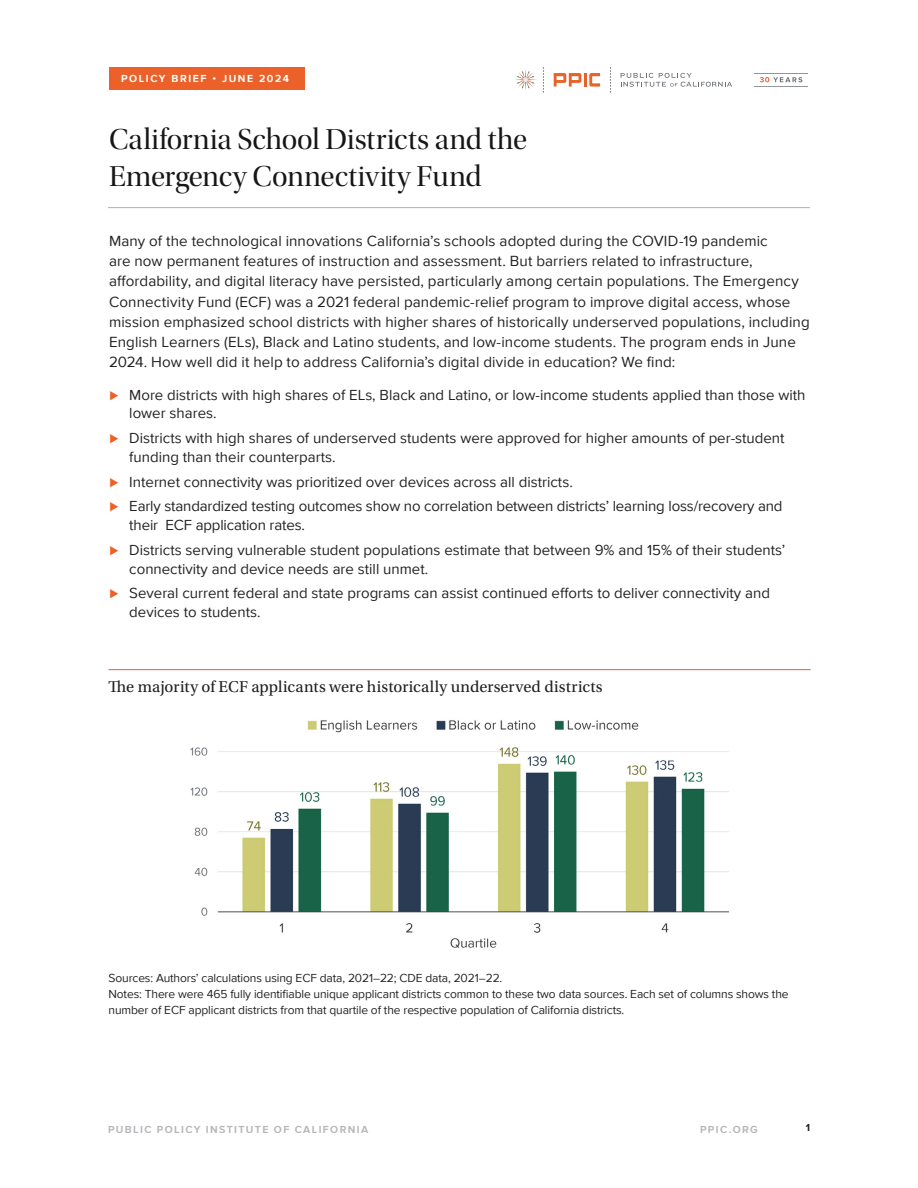
<style>
.page{position:relative;width:918px;height:1188px;background:#fff}
.page>*{position:absolute;margin:0;border:0;box-sizing:border-box;transform-origin:0 0}
.t1{font:30px/37.5px "Utopia Std Disp";color:#171515}
.H_Figure{font:16.5px "Utopia Std";letter-spacing:.005em;color:#231f20}
.gx{font:15.15px/20.2px "Proxima Nova";letter-spacing:.005em;color:#231f20}
.t2{font:15px/18.8px "Proxima Nova";color:#231f20}
.Source_Figure{font:12px/15.8px "Proxima Nova";letter-spacing:-.01em;color:#231f20}
.t3{font:700 10.5px "Proxima Nova";letter-spacing:.13em;color:#6c7075}
.Date_Header{font:700 10.5px "Proxima Nova";letter-spacing:.15em;color:#fff}
.t4{font:700 10.5px "Proxima Nova";color:#231f20}
.s1{font-weight:500;font-style:italic;color:#eb6129}
</style>
<div class="page">
<hr style="left:108px;top:207px;width:702px;height:1px;background:#aeb0b3">
<svg style="left:621px;top:73px;width:111px;height:14px"></svg>
<svg style="left:515px;top:69px;width:22px;height:22px"></svg>
<svg style="left:554px;top:73px;width:27px;height:14px"></svg>
<hr style="left:584px;top:73px;width:3px;height:14px;background:#e86329">
<svg style="left:589px;top:73px;width:11px;height:14px"></svg>
<svg style="left:543px;top:67px;width:1px;height:26px"></svg>
<svg style="left:610px;top:67px;width:1px;height:26px"></svg>
<svg style="left:760px;top:77px;width:42px;height:5px"></svg>
<hr style="left:755px;top:73px;width:53px;height:1px;background:#92969b">
<hr style="left:755px;top:86px;width:53px;height:1px;background:#92969b">
<div style="left:109px;top:67px;width:196px;height:23px;background:#eb6129"></div>
<hr style="left:109px;top:669px;width:702px;height:1px;background:#eb6129">
<img style="left:190px;top:720px;width:539px;height:228px">
<p class="Date_Header" style="left:121px;top:71px;width:170px">POLICY BRIEF • JUNE 2024</p>
<p class="t1" style="left:109px;top:121px;width:420px">California School Districts and the<br>Emergency Connectivity Fund</p>
<p class="gx" style="left:109px;top:230px;width:702px">Many of the technological innovations California’s schools adopted during the COVID-19 pandemic<br>are now permanent features of instruction and assessment. But barriers related to infrastructure, affordability, and digital literacy have persisted, particularly among certain populations. The Emergency Connectivity Fund (ECF) was a 2021 federal pandemic-relief program to improve digital access, whose mission emphasized school districts with higher shares of historically underserved populations, including English Learners (ELs), Black and Latino students, and low-income students. The program ends in June 2024. How well did it help to address California’s digital divide in education? We find:</p>
<p class="t2" style="left:129px;top:385px;width:678px;text-indent:-20px"><span class="s1">⊲</span> More districts with high shares of ELs, Black and Latino, or low-income students applied than those with lower shares.</p>
<p class="t2" style="left:129px;top:428px;width:657px;text-indent:-20px"><span class="s1">⊲</span> Districts with high shares of underserved students were approved for higher amounts of per-student funding than their counterparts.</p>
<p class="t2" style="left:109px;top:472px;width:465px"><span class="s1">⊲</span> Internet connectivity was prioritized over devices across all districts.</p>
<p class="t2" style="left:129px;top:496px;width:655px;text-indent:-20px"><span class="s1">⊲</span> Early standardized testing outcomes show no correlation between districts’ learning loss/recovery and their ECF application rates.</p>
<p class="t2" style="left:129px;top:540px;width:658px;text-indent:-20px"><span class="s1">⊲</span> Districts serving vulnerable student populations estimate that between 9% and 15% of their students’ connectivity and device needs are still unmet.</p>
<p class="t2" style="left:129px;top:583px;width:642px;text-indent:-20px"><span class="s1">⊲</span> Several current federal and state programs can assist continued efforts to deliver connectivity and devices to students.</p>
<p class="H_Figure" style="left:109px;top:677px;width:496px">The majority of ECF applicants were historically underserved districts</p>
<p class="Source_Figure" style="left:109px;top:970px;width:395px">Sources: Authors’ calculations using ECF data, 2021–22; CDE data, 2021–22.</p>
<p class="Source_Figure" style="left:109px;top:985px;width:682px">Notes: There were 465 fully identifiable unique applicant districts common to these two data sources. Each set of columns shows the number of ECF applicant districts from that quartile of the respective population of California districts.</p>
<p class="t3" style="left:108px;top:1121px;width:262px">PUBLIC POLICY INSTITUTE OF CALIFORNIA</p>
<p class="t3" style="left:700px;top:1121px;width:59px">PPIC.ORG</p>
<p class="t4" style="left:806px;top:1120px;width:6px">1</p>
</div>
